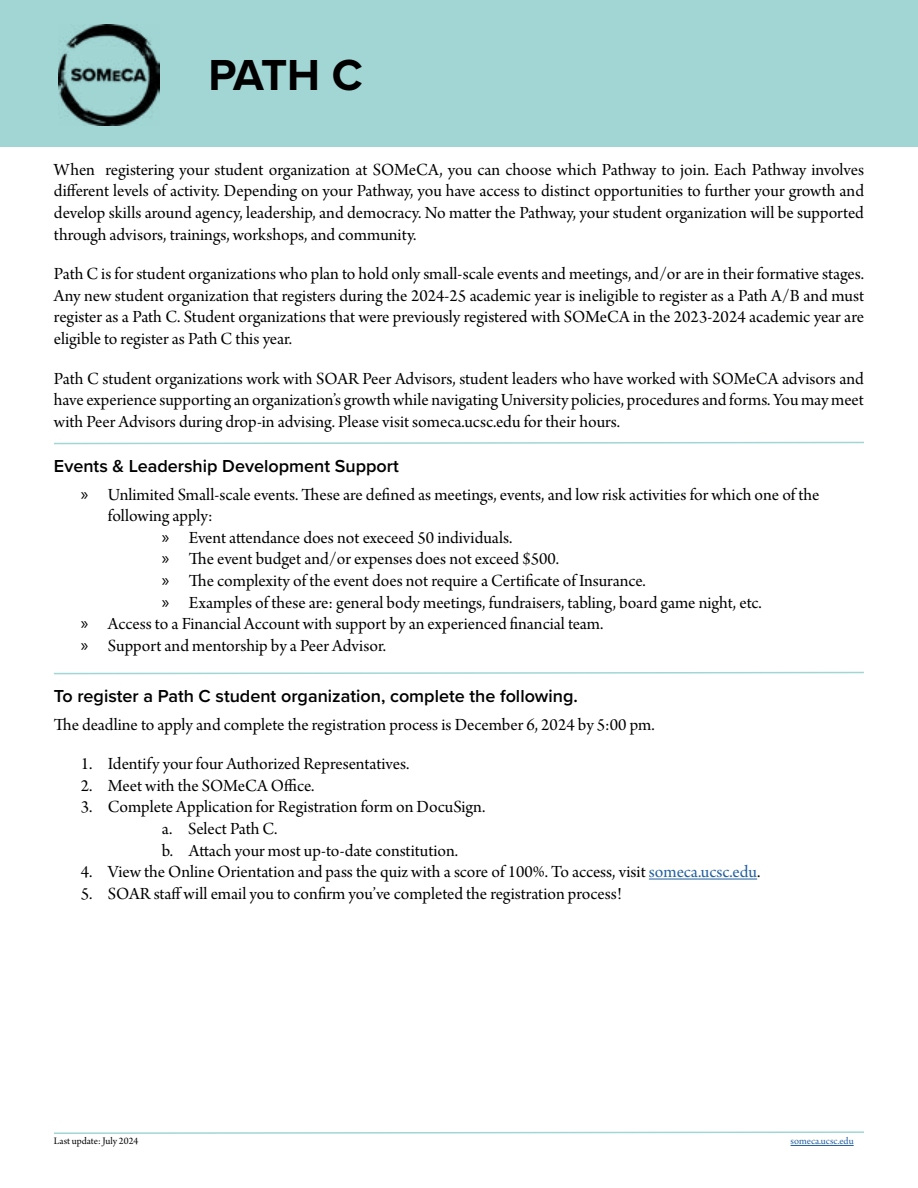
<style>
.page{position:relative;width:918px;height:1188px;background:#fff}
.page>*{position:absolute;margin:0;border:0;box-sizing:border-box;transform-origin:0 0}
.t1{font:700 45px "Proxima Nova";color:#000}
.t2{font:18px/21.6px "Arno Pro Subhead";color:#000;text-align:justify}
.t3{font:600 18px "Proxima Nova";color:#000}
.t4{font:10.5px "Arno Pro Subhead";color:#000}
.t5{font:10.5px "Arno Pro Subhead";color:#215e9e}
.s1{font-family:"Myriad Pro"}
.s2{color:#215e9e}
</style>
<div class="page">
<svg style="left:54px;top:1131px;width:810px;height:3px"></svg>
<hr style="left:791px;top:1145px;width:63px;height:1px;background:#215e9e">
<svg style="left:54px;top:441px;width:810px;height:4px"></svg>
<svg style="left:54px;top:671px;width:810px;height:4px"></svg>
<hr style="left:649px;top:879px;width:108px;height:1px;background:#215e9e">
<div style="left:0;top:0;width:918px;height:147px;background:#a1d6d4"></div>
<img style="left:58px;top:24px;width:101px;height:102px">
<h1 class="t1" style="left:208px;top:41px;width:156px">PATH C</h1>
<p class="t2" style="left:54px;top:160px;width:812px">When registering your student organization at SOMeCA, you can choose which Pathway to join. Each Pathway involves different levels of activity. Depending on your Pathway, you have access to distinct opportunities to further your growth and develop skills around agency, leadership, and democracy. No matter the Pathway, your student organization will be supported through advisors, trainings, workshops, and community.</p>
<p class="t2" style="left:54px;top:264px;width:812px">Path C is for student organizations who plan to hold only small-scale events and meetings, and/or are in their formative stages.<br>Any new student organization that registers during the 2024-25 academic year is ineligible to register as a Path A/B and must register as a Path C. Student organizations that were previously registered with SOMeCA in the 2023-2024 academic year are eligible to register as Path C this year.</p>
<p class="t2" style="left:54px;top:369px;width:811px">Path C student organizations work with SOAR Peer Advisors, student leaders who have worked with SOMeCA advisors and have experience supporting an organization’s growth while navigating University policies, procedures and forms. You may meet with Peer Advisors during drop-in advising. Please visit someca.ucsc.edu for their hours.</p>
<p class="t3" style="left:54px;top:452px;width:346px">Events &amp; Leadership Development Support</p>
<p class="t2" style="left:81px;top:484px;width:740px"><span class="s1">»</span> Unlimited Small-scale events. These are defined as meetings, events, and low risk activities for which one of the</p>
<p class="t2" style="left:108px;top:506px;width:106px">following apply:</p>
<p class="t2" style="left:162px;top:528px;width:352px"><span class="s1">»</span> Event attendance does not execeed 50 individuals.</p>
<p class="t2" style="left:162px;top:549px;width:399px"><span class="s1">»</span> The event budget and/or expenses does not exceed $500.</p>
<p class="t2" style="left:162px;top:571px;width:485px"><span class="s1">»</span> The complexity of the event does not require a Certificate of Insurance.</p>
<p class="t2" style="left:162px;top:592px;width:601px"><span class="s1">»</span> Examples of these are: general body meetings, fundraisers, tabling, board game night, etc.</p>
<p class="t2" style="left:81px;top:614px;width:524px"><span class="s1">»</span> Access to a Financial Account with support by an experienced financial team.</p>
<p class="t2" style="left:81px;top:636px;width:307px"><span class="s1">»</span> Support and mentorship by a Peer Advisor.</p>
<p class="t3" style="left:54px;top:682px;width:526px">To register a Path C student organization, complete the following.</p>
<p class="t2" style="left:54px;top:715px;width:602px">The deadline to apply and complete the registration process is December 6, 2024 by 5:00 pm.</p>
<p class="t2" style="left:81px;top:754px;width:330px">1. Identify your four Authorized Representatives.</p>
<p class="t2" style="left:81px;top:776px;width:235px">2. Meet with the SOMeCA Office.</p>
<p class="t2" style="left:162px;top:797px;width:325px;text-align:left;text-indent:-81px">3. Complete Application for Registration form on DocuSign. a. Select Path C.<br>b. Attach your most up-to-date constitution.</p>
<p class="t2" style="left:81px;top:862px;width:681px">4. View the Online Orientation and pass the quiz with a score of 100%. To access, visit <span class="s2">someca.ucsc.edu</span>.</p>
<p class="t2" style="left:81px;top:884px;width:542px">5. SOAR staff will email you to confirm you’ve completed the registration process!</p>
<p class="t4" style="left:54px;top:1135px;width:86px">Last update: July 2024</p>
<p class="t5" style="left:791px;top:1135px;width:65px">someca.ucsc.edu</p>
</div>
